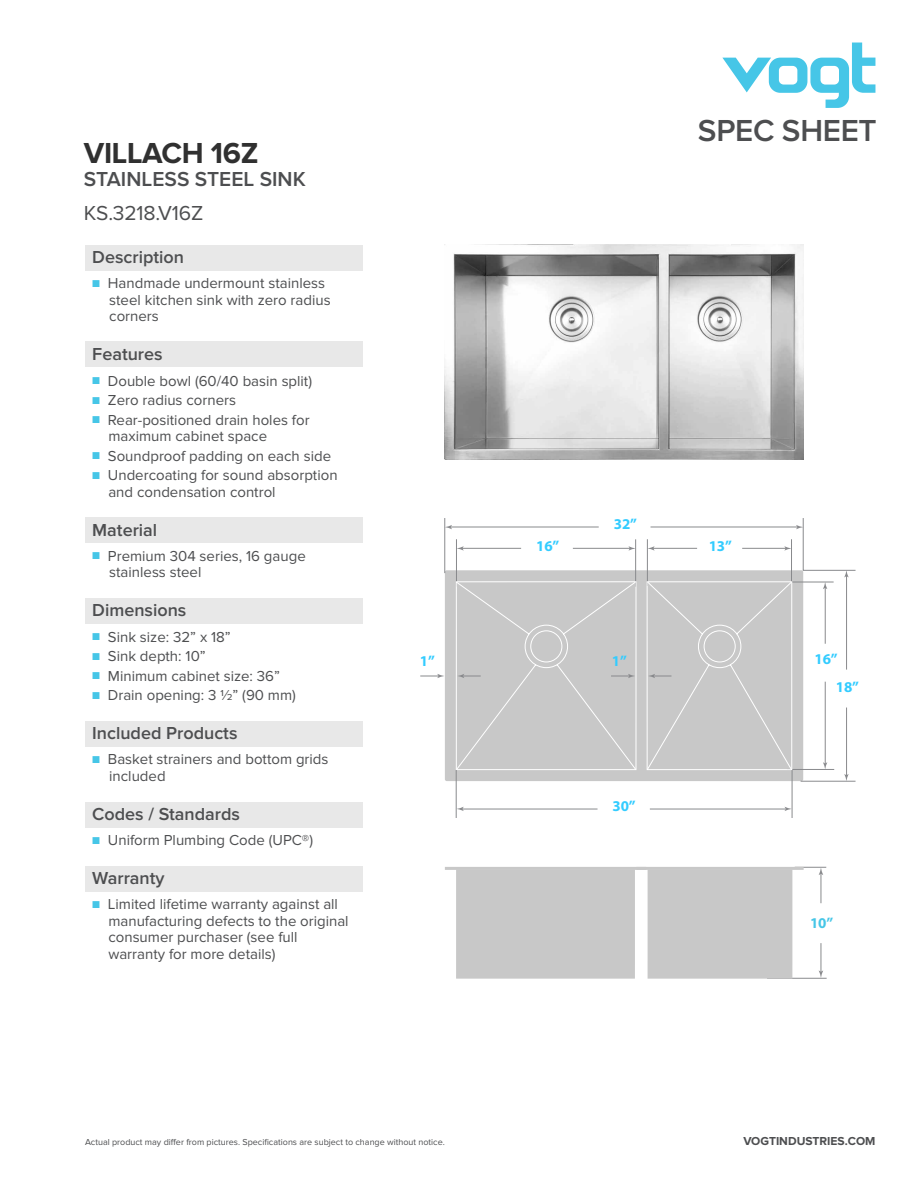
<style>
.page{position:relative;width:918px;height:1188px;background:#fff}
.page>*{position:absolute;margin:0;border:0;box-sizing:border-box;transform-origin:0 0}
.t1{font:600 31.5px "Proxima Nova";letter-spacing:-.01em;color:#4d4e50}
.t2{font:700 30px "Proxima Nova";letter-spacing:-.01em;color:#303030}
.t3{font:600 21px "Proxima Nova";color:#4d4e50}
.t4{font:21px "Proxima Nova";letter-spacing:-.01em;color:#4d4e50}
.t5{font:600 18px "Proxima Nova";color:#4d4e50}
.t6{font:15px/16.5px "Proxima Nova";color:#4d4e50}
.t7{font:700 15px "Myriad Pro";letter-spacing:-.01em;color:#3cf}
.t8{font:700 15px "Myriad Pro";color:#46c6e7}
.t9{font:700 12px "Proxima Nova";color:#4d4e50}
.t10{font:9px "Proxima Nova";color:#4d4e50}
.s1{font-size:12px;color:#46c6e7}
</style>
<div class="page">
<div style="left:85px;top:245px;width:278px;height:26px;background:#e8e8e8"></div>
<div style="left:85px;top:341px;width:278px;height:26px;background:#e8e8e8"></div>
<div style="left:85px;top:517px;width:278px;height:26px;background:#e8e8e8"></div>
<div style="left:85px;top:598px;width:278px;height:25px;background:#e8e8e8"></div>
<div style="left:85px;top:721px;width:278px;height:25px;background:#e8e8e8"></div>
<div style="left:85px;top:802px;width:278px;height:25px;background:#e8e8e8"></div>
<div style="left:85px;top:866px;width:278px;height:26px;background:#e8e8e8"></div>
<svg style="left:722px;top:43px;width:153px;height:65px"></svg>
<img style="left:445px;top:245px;width:359px;height:214px">
<svg style="left:819px;top:868px;width:4px;height:7px"></svg>
<svg style="left:819px;top:970px;width:4px;height:8px"></svg>
<hr style="left:795px;top:867px;width:31px;height:1px;background:#898a8d">
<hr style="left:767px;top:978px;width:60px;height:1px;background:#898a8d">
<hr style="left:821px;top:873px;width:1px;height:30px;background:#898a8d">
<hr style="left:821px;top:943px;width:1px;height:30px;background:#898a8d">
<div style="left:456px;top:870px;width:179px;height:109px;background:#c8c8c8"></div>
<hr style="left:445px;top:867px;width:201px;height:3px;background:#c8c8c8">
<div style="left:648px;top:870px;width:144px;height:109px;background:#c8c8c8"></div>
<hr style="left:636px;top:867px;width:168px;height:3px;background:#c8c8c8">
<svg style="left:444px;top:518px;width:412px;height:264px"></svg>
<div style="left:458px;top:589px;width:335px;height:181px;background:#c8c8c8"></div>
<hr style="left:846px;top:708px;width:1px;height:68px;background:#898a8d">
<svg style="left:844px;top:774px;width:5px;height:7px"></svg>
<hr style="left:825px;top:682px;width:1px;height:83px;background:#898a8d">
<svg style="left:823px;top:762px;width:4px;height:7px"></svg>
<hr style="left:846px;top:575px;width:1px;height:95px;background:#898a8d">
<svg style="left:844px;top:570px;width:5px;height:7px"></svg>
<hr style="left:825px;top:587px;width:1px;height:57px;background:#898a8d">
<svg style="left:445px;top:525px;width:389px;height:64px"></svg>
<svg style="left:420px;top:674px;width:24px;height:4px"></svg>
<svg style="left:458px;top:674px;width:23px;height:4px"></svg>
<svg style="left:611px;top:674px;width:23px;height:4px"></svg>
<svg style="left:649px;top:674px;width:22px;height:4px"></svg>
<hr style="left:787px;top:769px;width:47px;height:1px;background:#898a8d">
<div style="left:647px;top:581px;width:145px;height:189px;border:1px solid #fff"></div>
<hr style="left:635px;top:539px;width:1px;height:48px;background:#898a8d">
<div style="left:456px;top:581px;width:180px;height:189px;border:1px solid #fff"></div>
<svg style="left:785px;top:807px;width:7px;height:4px"></svg>
<hr style="left:460px;top:809px;width:138px;height:1px;background:#898a8d">
<hr style="left:650px;top:809px;width:136px;height:1px;background:#898a8d">
<svg style="left:457px;top:807px;width:7px;height:4px"></svg>
<hr style="left:792px;top:770px;width:1px;height:48px;background:#898a8d">
<hr style="left:456px;top:770px;width:1px;height:48px;background:#898a8d">
<h2 class="t2" style="left:84px;top:139px;width:176px">VILLACH 16Z</h2>
<h3 class="t3" style="left:84px;top:167px;width:223px">STAINLESS STEEL SINK</h3>
<h3 class="t4" style="left:84px;top:201px;width:121px">KS.3218.V16Z</h3>
<p class="t5" style="left:92px;top:247px;width:93px">Description</p>
<p class="t6" style="left:109px;top:275px;width:223px;text-indent:-17px"><span class="s1">■</span> Handmade undermount stainless steel kitchen sink with zero radius corners</p>
<p class="t5" style="left:92px;top:344px;width:72px">Features</p>
<p class="t6" style="left:92px;top:373px;width:221px"><span class="s1">■</span> Double bowl (60/40 basin split)</p>
<p class="t6" style="left:92px;top:392px;width:145px"><span class="s1">■</span> Zero radius corners</p>
<p class="t6" style="left:108px;top:412px;width:203px;text-indent:-16px"><span class="s1">■</span> Rear-positioned drain holes for maximum cabinet space</p>
<p class="t6" style="left:92px;top:448px;width:240px"><span class="s1">■</span> Soundproof padding on each side</p>
<p class="t6" style="left:108px;top:467px;width:231px;text-indent:-16px"><span class="s1">■</span> Undercoating for sound absorption and condensation control</p>
<p class="t5" style="left:92px;top:519px;width:67px">Material</p>
<p class="t6" style="left:109px;top:548px;width:198px;text-indent:-17px"><span class="s1">■</span> Premium 304 series, 16 gauge stainless steel</p>
<p class="t5" style="left:92px;top:600px;width:96px">Dimensions</p>
<p class="t6" style="left:92px;top:629px;width:140px"><span class="s1">■</span> Sink size: 32” x 18”</p>
<p class="t6" style="left:92px;top:648px;width:115px"><span class="s1">■</span> Sink depth: 10”</p>
<p class="t6" style="left:92px;top:668px;width:189px"><span class="s1">■</span> Minimum cabinet size: 36”</p>
<p class="t6" style="left:92px;top:687px;width:205px"><span class="s1">■</span> Drain opening: 3 ½” (90 mm)</p>
<p class="t5" style="left:92px;top:723px;width:147px">Included Products</p>
<p class="t6" style="left:109px;top:751px;width:221px;text-indent:-17px"><span class="s1">■</span> Basket strainers and bottom grids included</p>
<p class="t5" style="left:92px;top:804px;width:149px">Codes / Standards</p>
<p class="t6" style="left:92px;top:832px;width:222px"><span class="s1">■</span> Uniform Plumbing Code (UPC®)</p>
<p class="t5" style="left:92px;top:868px;width:74px">Warranty</p>
<p class="t6" style="left:108px;top:896px;width:242px;text-indent:-16px"><span class="s1">■</span> Limited lifetime warranty against all manufacturing defects to the original consumer purchaser (see full warranty for more details)</p>
<h1 class="t1" style="left:698px;top:113px;width:180px">SPEC SHEET</h1>
<p class="t7" style="left:614px;top:514px;width:25px">32”</p>
<p class="t7" style="left:536px;top:536px;width:25px">16”</p>
<p class="t7" style="left:709px;top:536px;width:25px">13”</p>
<p class="t7" style="left:420px;top:651px;width:16px">1”</p>
<p class="t7" style="left:612px;top:651px;width:16px">1”</p>
<p class="t7" style="left:613px;top:796px;width:25px">30”</p>
<p class="t7" style="left:814px;top:649px;width:25px">16”</p>
<p class="t7" style="left:836px;top:678px;width:25px">18”</p>
<p class="t8" style="left:810px;top:913px;width:25px">10”</p>
<p class="t10" style="left:85px;top:1137px;width:361px">Actual product may differ from pictures. Specifications are subject to change without notice.</p>
<p class="t9" style="left:743px;top:1136px;width:134px">VOGTINDUSTRIES.COM</p>
</div>
